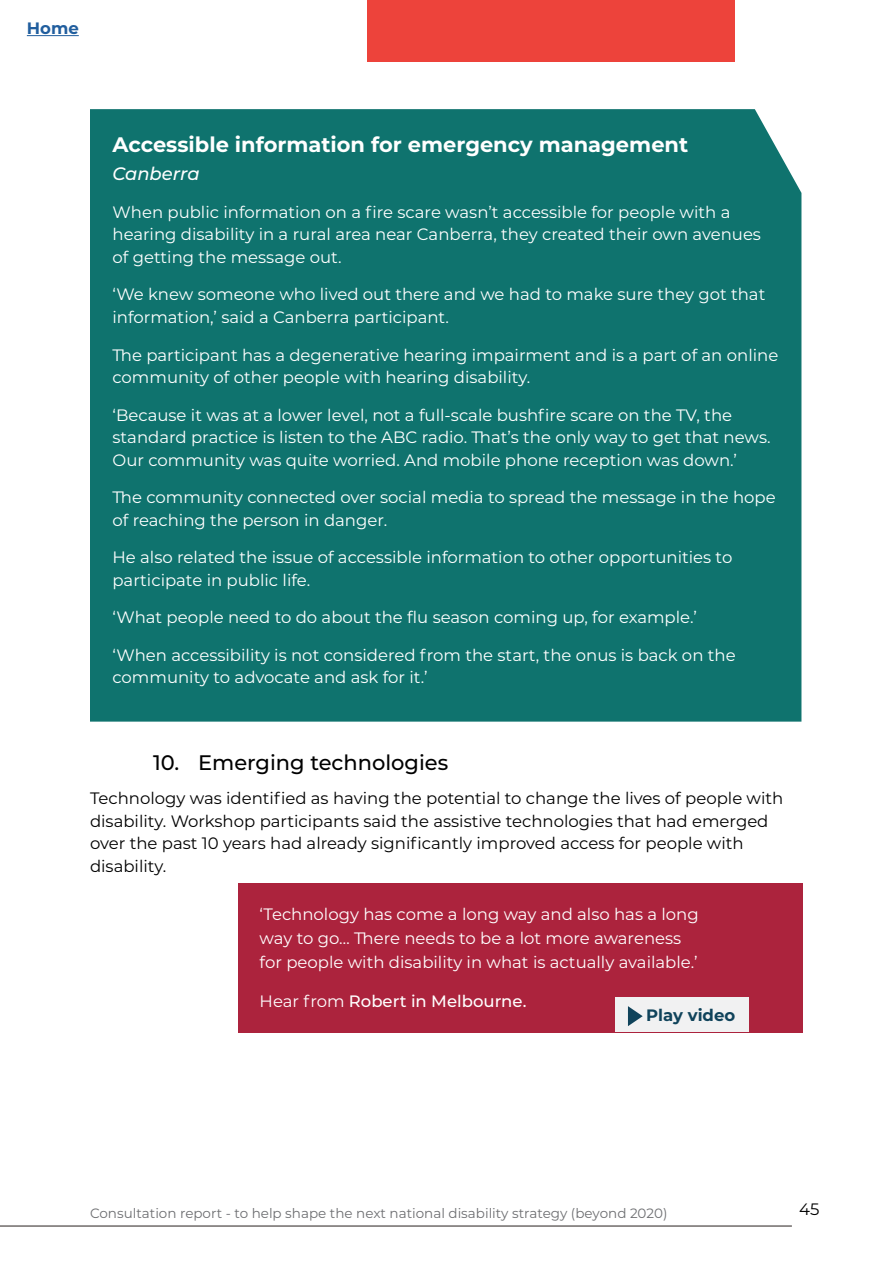
<style>
.page{position:relative;width:893px;height:1263px;background:#fff}
.page>*{position:absolute;margin:0;border:0;box-sizing:border-box;transform-origin:0 0}
.Breakout_box_header{font:700 21px "Montserrat";color:#fff}
.Issues_H3{font:500 21px "Montserrat";color:#000}
.Breakout_box_locatio{font:italic 500 18px "Montserrat";color:#fff}
.Breakout_box_locatio-2{font:16.5px/22.5px "Montserrat";color:#fff}
.body{font:16.5px/22.5px "Montserrat";color:#000}
.t1{font:500 16.5px "Montserrat";color:#fff}
.TOC1{font:700 16.5px "Montserrat";color:#10435b}
.t2{font:700 16.5px "Montserrat";color:#215e9e}
.t3{font:13.5px "Montserrat";color:#6d6e71}
.s1{font-weight:400}
</style>
<div class="page">
<hr style="left:0;top:1226px;width:792px;height:1px;background:#28211f">
<div style="left:367px;top:0;width:367px;height:61px;background:#ed433b"></div>
<hr style="left:27px;top:35px;width:52px;height:1px;background:#215e9e">
<div style="left:90px;top:109px;width:711px;height:613px;background:#0f736e"></div>
<div style="left:239px;top:883px;width:564px;height:149px;background:#ac233d"></div>
<div style="left:615px;top:998px;width:134px;height:34px;background:#f1f1f2"></div>
<svg style="left:628px;top:1006px;width:15px;height:20px"></svg>
<p class="t2" style="left:27px;top:16px;width:53px">Home</p>
<p class="Breakout_box_header" style="left:112px;top:129px;width:577px">Accessible information for emergency management</p>
<p class="Breakout_box_locatio" style="left:112px;top:161px;width:89px">Canberra</p>
<p class="Breakout_box_locatio-2" style="left:112px;top:200px;width:650px">When public information on a fire scare wasn’t accessible for people with a hearing disability in a rural area near Canberra, they created their own avenues of getting the message out.</p>
<p class="Breakout_box_locatio-2" style="left:112px;top:283px;width:654px">‘We knew someone who lived out there and we had to make sure they got that information,’ said a Canberra participant.</p>
<p class="Breakout_box_locatio-2" style="left:112px;top:343px;width:667px">The participant has a degenerative hearing impairment and is a part of an online community of other people with hearing disability.</p>
<p class="Breakout_box_locatio-2" style="left:112px;top:403px;width:660px">‘Because it was at a lower level, not a full-scale bushfire scare on the TV, the standard practice is listen to the ABC radio. That’s the only way to get that news.<br>Our community was quite worried. And mobile phone reception was down.’</p>
<p class="Breakout_box_locatio-2" style="left:112px;top:485px;width:665px">The community connected over social media to spread the message in the hope of reaching the person in danger.</p>
<p class="Breakout_box_locatio-2" style="left:112px;top:545px;width:621px">He also related the issue of accessible information to other opportunities to participate in public life.</p>
<p class="Breakout_box_locatio-2" style="left:112px;top:605px;width:586px">‘What people need to do about the flu season coming up, for example.’</p>
<p class="Breakout_box_locatio-2" style="left:112px;top:643px;width:625px">‘When accessibility is not considered from the start, the onus is back on the community to advocate and ask for it.’</p>
<h3 class="Issues_H3" style="left:153px;top:747px;width:297px">10. Emerging technologies</h3>
<p class="body" style="left:90px;top:786px;width:695px">Technology was identified as having the potential to change the lives of people with disability. Workshop participants said the assistive technologies that had emerged over the past 10 years had already significantly improved access for people with disability.</p>
<p class="Breakout_box_locatio-2" style="left:260px;top:901px;width:441px;line-height:24px">‘Technology has come a long way and also has a long way to go… There needs to be a lot more awareness for people with disability in what is actually available.’</p>
<p class="t1" style="left:260px;top:990px;width:268px"><span class="s1">Hear from</span> Robert in Melbourne.</p>
<p class="TOC1" style="left:646px;top:1003px;width:91px">Play video</p>
<p class="t3" style="left:90px;top:1204px;width:579px">Consultation report - to help shape the next national disability strategy (beyond 2020)</p>
<p class="body" style="left:799px;top:1197px;width:22px">45</p>
</div>
